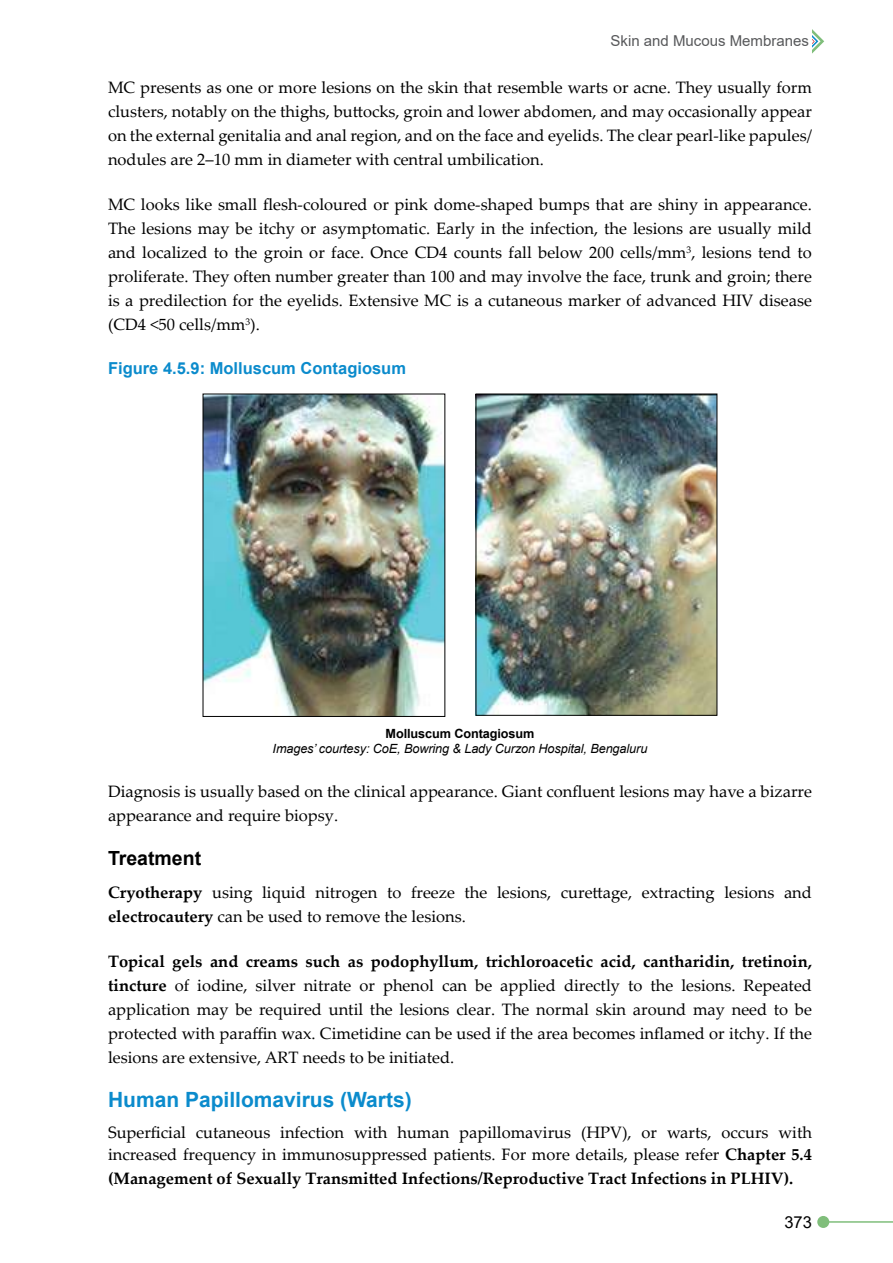
<style>
.page{position:relative;width:893px;height:1263px;background:#fff}
.page>*{position:absolute;margin:0;border:0;box-sizing:border-box;transform-origin:0 0}
.t1{font:700 21px "Arial";color:#0b8bcc}
.t2{font:700 19.5px "Arial";color:#000}
.t3{font:16.5px/24px "Palatino Linotype";color:#000;text-align:justify}
.t4{font:700 16.5px "Palatino Linotype";color:#000}
.t5{font:700 16.5px "Arial";color:#0b8bcc}
.t6{font:16.5px "Arial";color:#000}
.t7{font:15px "Arial";color:#58595b}
.t8{font:italic 12.75px "Arial";letter-spacing:-.01em;color:#000}
.t9{font:700 12.75px "Arial";letter-spacing:-.01em;color:#000}
.s1{font-weight:700}
</style>
<div class="page">
<hr style="left:823px;top:1221px;width:70px;height:2px;background:#80be7b">
<div style="left:817px;top:1216px;width:12px;height:12px;background:#80be7b;border-radius:50%"></div>
<svg style="left:812px;top:29px;width:12px;height:25px"></svg>
<img style="left:205px;top:396px;width:238px;height:319px">
<div style="left:203px;top:394px;width:242px;height:323px;border:1px solid #000"></div>
<img style="left:478px;top:396px;width:237px;height:318px">
<div style="left:476px;top:394px;width:241px;height:322px;border:1px solid #000"></div>
<p class="t7" style="left:610px;top:30px;width:200px">Skin and Mucous Membranes</p>
<p class="t3" style="left:108px;top:75px;width:705px">MC presents as one or more lesions on the skin that resemble warts or acne. They usually form clusters, notably on the thighs, buttocks, groin and lower abdomen, and may occasionally appear on the external genitalia and anal region, and on the face and eyelids. The clear pearl-like papules/ nodules are 2–10 mm in diameter with central umbilication.</p>
<p class="t3" style="left:108px;top:192px;width:705px">MC looks like small flesh-coloured or pink dome-shaped bumps that are shiny in appearance.<br>The lesions may be itchy or asymptomatic. Early in the infection, the lesions are usually mild and localized to the groin or face. Once CD4 counts fall below 200 cells/mm<sup>3</sup>, lesions tend to proliferate. They often number greater than 100 and may involve the face, trunk and groin; there is a predilection for the eyelids. Extensive MC is a cutaneous marker of advanced HIV disease (CD4 &lt;50 cells/mm<sup>3</sup>).</p>
<p class="t5" style="left:108px;top:357px;width:299px">Figure 4.5.9: Molluscum Contagiosum</p>
<p class="t9" style="left:386px;top:724px;width:150px">Molluscum Contagiosum</p>
<p class="t8" style="left:273px;top:741px;width:376px">Images’ courtesy: CoE, Bowring &amp; Lady Curzon Hospital, Bengaluru</p>
<p class="t3" style="left:108px;top:779px;width:705px">Diagnosis is usually based on the clinical appearance. Giant confluent lesions may have a bizarre appearance and require biopsy.</p>
<p class="t2" style="left:108px;top:844px;width:95px">Treatment</p>
<p class="t3" style="left:108px;top:879px;width:705px"><span class="s1">Cryotherapy</span> using liquid nitrogen to freeze the lesions, curettage, extracting lesions and <span class="s1">electrocautery</span> can be used to remove the lesions.</p>
<p class="t3" style="left:108px;top:948px;width:705px"><span class="s1">Topical gels and creams such as podophyllum, trichloroacetic acid, cantharidin, tretinoin, tincture</span> of iodine, silver nitrate or phenol can be applied directly to the lesions. Repeated application may be required until the lesions clear. The normal skin around may need to be protected with paraffin wax. Cimetidine can be used if the area becomes inflamed or itchy. If the lesions are extensive, ART needs to be initiated.</p>
<p class="t1" style="left:108px;top:1084px;width:305px">Human Papillomavirus (Warts)</p>
<p class="t3" style="left:108px;top:1120px;width:705px;line-height:22.5px">Superficial cutaneous infection with human papillomavirus (HPV), or warts, occurs with increased frequency in immunosuppressed patients. For more details, please refer <span class="s1">Chapter 5.4</span></p>
<p class="t4" style="left:108px;top:1167px;width:687px">(Management of Sexually Transmitted Infections/Reproductive Tract Infections in PLHIV).</p>
<p class="t6" style="left:784px;top:1211px;width:29px">373</p>
</div>
